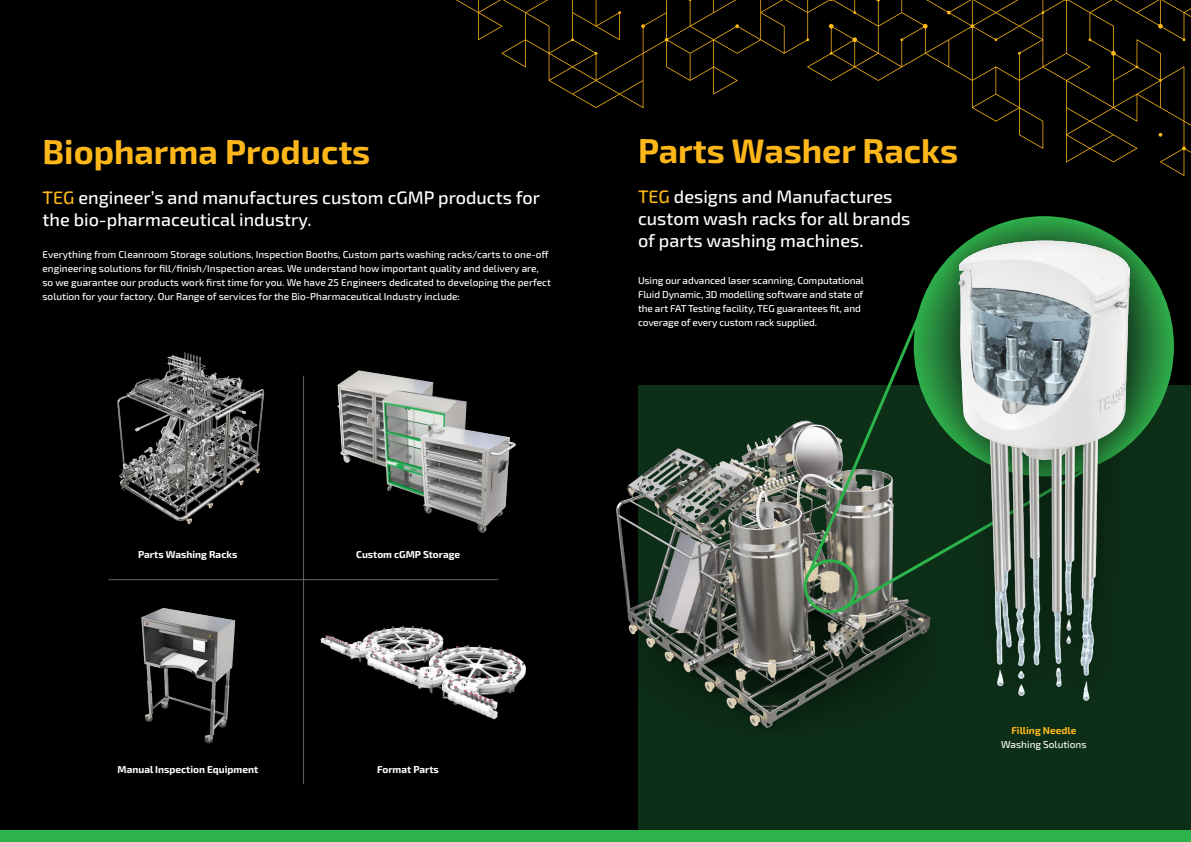
<style>
.page{position:relative;width:1191px;height:842px;background:#000}
.page>*{position:absolute;margin:0;border:0;box-sizing:border-box;transform-origin:0 0}
.t1{font:700 34px "Exo 2";color:#fdb71a}
.t2{font:500 18px/22px "Exo 2";color:#fff}
.t3{font:500 10px/14px "Exo 2";color:#fff}
.t4{font:700 10px "Exo 2";color:#fff}
.t5{font:700 10px "Exo 2";color:#fdb71a}
.s1{color:#fdb71a}
</style>
<div class="page">
<div style="left:0;top:830px;width:1191px;height:12px;background:#2cb34a"></div>
<div style="left:638px;top:386px;width:553px;height:444px;background:#0d2f18"></div>
<svg style="left:456px;top:0;width:735px;height:176px"></svg>
<svg style="left:1158px;top:133px;width:4px;height:4px"></svg>
<img style="left:117px;top:352px;width:148px;height:173px">
<hr style="left:108px;top:579px;width:390px;height:1px;background:#636466">
<hr style="left:303px;top:376px;width:1px;height:408px;background:#636466">
<img style="left:616px;top:420px;width:315px;height:309px">
<div style="left:803px;top:559px;width:54px;height:54px;border:3px solid #2cb34a;border-radius:50%"></div>
<svg style="left:806px;top:319px;width:125px;height:256px"></svg>
<svg style="left:840px;top:459px;width:93px;height:153px"></svg>
<svg style="left:913px;top:216px;width:261px;height:260px;background:#2a9b43"></svg>
<div style="left:933px;top:214px;width:232px;height:519px;background:#000;opacity:.45"></div>
<img style="left:958px;top:240px;width:171px;height:460px">
<img style="left:337px;top:370px;width:179px;height:163px">
<img style="left:141px;top:607px;width:95px;height:137px">
<img style="left:320px;top:625px;width:207px;height:95px">
<h1 class="t1" style="left:43px;top:128px;width:329px">Biopharma Products</h1>
<h1 class="t1" style="left:638px;top:127px;width:321px">Parts Washer Racks</h1>
<h2 class="t2" style="left:43px;top:186px;width:499px"><span class="s1">TEG</span> engineer’s and manufactures custom cGMP products for the bio-pharmaceutical industry.</h2>
<h2 class="t2" style="left:638px;top:185px;width:274px"><span class="s1">TEG</span> designs and Manufactures custom wash racks for all brands of parts washing machines.</h2>
<p class="t3" style="left:43px;top:247px;width:510px">Everything from Cleanroom Storage solutions, Inspection Booths, Custom parts washing racks/carts to one-off engineering solutions for fill/finish/Inspection areas. We understand how important quality and delivery are, so we guarantee our products work first time for you. We have 25 Engineers dedicated to developing the perfect solution for your factory. Our Range of services for the Bio-Pharmaceutical Industry include:</p>
<p class="t3" style="left:638px;top:273px;width:227px">Using our advanced laser scanning, Computational Fluid Dynamic, 3D modelling software and state of the art FAT Testing facility, TEG guarantees fit, and coverage of every custom rack supplied.</p>
<p class="t4" style="left:138px;top:547px;width:101px">Parts Washing Racks</p>
<p class="t4" style="left:118px;top:763px;width:142px">Manual Inspection Equipment</p>
<p class="t4" style="left:356px;top:547px;width:105px">Custom cGMP Storage</p>
<p class="t4" style="left:377px;top:763px;width:63px">Format Parts</p>
<p class="t5" style="left:1011px;top:724px;width:67px">Filling Needle</p>
<p class="t3" style="left:1001px;top:737px;width:87px">Washing Solutions</p>
</div>
